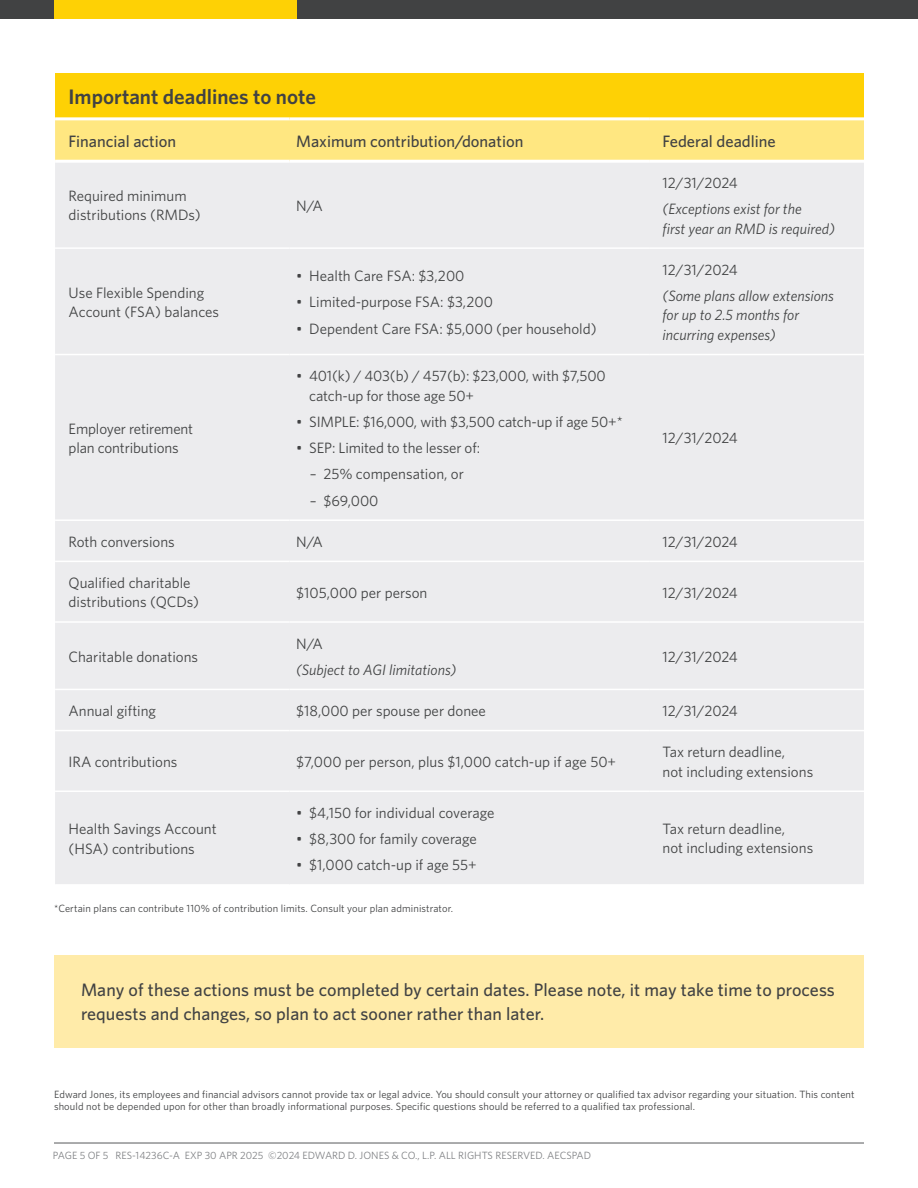
<style>
.page{position:relative;width:918px;height:1188px;background:#fff}
.page>*{position:absolute;margin:0;border:0;box-sizing:border-box;transform-origin:0 0}
.t1{font:600 21px "Whitney";color:#414243}
.Table_Header{font:500 18px/24px "Whitney";letter-spacing:.005em;color:#414243}
.t2{font:500 16.5px "Whitney";color:#414243}
.t3{font:15px/19.5px "Whitney";color:#414243}
.t4{font:italic 15px/19.5px "Whitney";color:#414243}
.Disclaimers{font:10.5px/12px "Whitney";letter-spacing:.01em;color:#414243}
.t5{font:10.5px "Whitney";color:#808285}
.s1{font-style:normal}
</style>
<div class="page">
<hr style="left:54px;top:1143px;width:810px;height:1px;background:#57585a">
<div style="left:0;top:0;width:918px;height:18px;background:#414243"></div>
<div style="left:54px;top:0;width:243px;height:18px;background:#fed105"></div>
<div style="left:54px;top:956px;width:810px;height:92px;background:#ffeba9"></div>
<div style="left:55px;top:73px;width:809px;height:46px;background:#fed105"></div>
<div style="left:55px;top:120px;width:809px;height:40px;background:#ffe781"></div>
<div style="left:55px;top:163px;width:809px;height:721px;background:#ececee"></div>
<hr style="left:55px;top:117px;width:234px;height:3px;background:#fff">
<hr style="left:289px;top:117px;width:360px;height:3px;background:#fff">
<hr style="left:649px;top:117px;width:215px;height:3px;background:#fff">
<hr style="left:55px;top:247px;width:234px;height:2px;background:#fff">
<hr style="left:289px;top:247px;width:360px;height:2px;background:#fff">
<hr style="left:649px;top:247px;width:215px;height:2px;background:#fff">
<hr style="left:55px;top:354px;width:234px;height:1px;background:#fff">
<hr style="left:289px;top:354px;width:360px;height:1px;background:#fff">
<hr style="left:649px;top:354px;width:215px;height:1px;background:#fff">
<hr style="left:55px;top:519px;width:234px;height:2px;background:#fff">
<hr style="left:289px;top:519px;width:360px;height:2px;background:#fff">
<hr style="left:649px;top:519px;width:215px;height:2px;background:#fff">
<hr style="left:55px;top:561px;width:234px;height:1px;background:#fff">
<hr style="left:289px;top:561px;width:360px;height:1px;background:#fff">
<hr style="left:649px;top:561px;width:215px;height:1px;background:#fff">
<hr style="left:55px;top:621px;width:234px;height:2px;background:#fff">
<hr style="left:289px;top:621px;width:360px;height:2px;background:#fff">
<hr style="left:649px;top:621px;width:215px;height:2px;background:#fff">
<hr style="left:55px;top:689px;width:234px;height:1px;background:#fff">
<hr style="left:289px;top:689px;width:360px;height:1px;background:#fff">
<hr style="left:649px;top:689px;width:215px;height:1px;background:#fff">
<hr style="left:55px;top:730px;width:234px;height:1px;background:#fff">
<hr style="left:289px;top:730px;width:360px;height:1px;background:#fff">
<hr style="left:649px;top:730px;width:215px;height:1px;background:#fff">
<hr style="left:55px;top:790px;width:234px;height:2px;background:#fff">
<hr style="left:289px;top:790px;width:360px;height:2px;background:#fff">
<hr style="left:649px;top:790px;width:215px;height:2px;background:#fff">
<p class="t1" style="left:69px;top:83px;width:249px">Important deadlines to note</p>
<p class="t2" style="left:69px;top:130px;width:109px">Financial action</p>
<p class="t2" style="left:296px;top:130px;width:229px">Maximum contribution/donation</p>
<p class="t2" style="left:663px;top:130px;width:115px">Federal deadline</p>
<p class="t3" style="left:69px;top:186px;width:120px">Required minimum</p>
<p class="t3" style="left:69px;top:205px;width:134px">distributions (RMDs)</p>
<p class="t3" style="left:69px;top:282px;width:137px">Use Flexible Spending</p>
<p class="t3" style="left:69px;top:302px;width:152px">Account (FSA) balances</p>
<p class="t3" style="left:69px;top:418px;width:126px">Employer retirement plan contributions</p>
<p class="t3" style="left:296px;top:195px;width:28px">N/A</p>
<p class="t4" style="left:663px;top:169px;width:141px;line-height:26.2px"><span class="s1">12/31/2024 </span>(Exceptions exist for the</p>
<p class="t4" style="left:663px;top:218px;width:174px">first year an RMD is required)</p>
<p class="t3" style="left:296px;top:266px;width:170px">• Health Care FSA: $3,200</p>
<p class="t3" style="left:663px;top:259px;width:77px">12/31/2024</p>
<p class="t3" style="left:296px;top:292px;width:198px">• Limited-purpose FSA: $3,200</p>
<p class="t3" style="left:296px;top:318px;width:302px">• Dependent Care FSA: $5,000 (per household)</p>
<p class="t3" style="left:296px;top:366px;width:311px">• 401(k) / 403(b) / 457(b): $23,000, with $7,500</p>
<p class="t3" style="left:309px;top:385px;width:166px">catch-up for those age 50+</p>
<p class="t3" style="left:296px;top:412px;width:328px">• SIMPLE: $16,000, with $3,500 catch-up if age 50+*</p>
<p class="t3" style="left:296px;top:438px;width:185px">• SEP: Limited to the lesser of:</p>
<p class="t3" style="left:310px;top:464px;width:156px">– 25% compensation, or</p>
<p class="t3" style="left:310px;top:490px;width:70px">– $69,000</p>
<p class="t4" style="left:663px;top:286px;width:173px">(Some plans allow extensions for up to 2.5 months for incurring expenses)</p>
<p class="t3" style="left:663px;top:428px;width:77px">12/31/2024</p>
<p class="t3" style="left:69px;top:531px;width:108px">Roth conversions</p>
<p class="t3" style="left:296px;top:531px;width:28px">N/A</p>
<p class="t3" style="left:663px;top:531px;width:77px">12/31/2024</p>
<p class="t3" style="left:69px;top:573px;width:124px">Qualified charitable</p>
<p class="t3" style="left:296px;top:582px;width:133px">$105,000 per person</p>
<p class="t3" style="left:69px;top:592px;width:132px">distributions (QCDs)</p>
<p class="t3" style="left:663px;top:582px;width:77px">12/31/2024</p>
<p class="t3" style="left:69px;top:646px;width:131px">Charitable donations</p>
<p class="t3" style="left:296px;top:633px;width:28px">N/A</p>
<p class="t4" style="left:296px;top:660px;width:162px">(Subject to AGI limitations)</p>
<p class="t3" style="left:663px;top:646px;width:77px">12/31/2024</p>
<p class="t3" style="left:69px;top:701px;width:89px">Annual gifting</p>
<p class="t3" style="left:296px;top:701px;width:191px">$18,000 per spouse per donee</p>
<p class="t3" style="left:663px;top:701px;width:77px">12/31/2024</p>
<p class="t3" style="left:69px;top:752px;width:110px">IRA contributions</p>
<p class="t3" style="left:296px;top:752px;width:322px">$7,000 per person, plus $1,000 catch-up if age 50+</p>
<p class="t3" style="left:663px;top:742px;width:152px">Tax return deadline,<br>not including extensions</p>
<p class="t3" style="left:296px;top:802px;width:200px">• $4,150 for individual coverage</p>
<p class="t3" style="left:69px;top:819px;width:150px">Health Savings Account</p>
<p class="t3" style="left:663px;top:819px;width:152px">Tax return deadline,<br>not including extensions</p>
<p class="t3" style="left:296px;top:829px;width:182px">• $8,300 for family coverage</p>
<p class="t3" style="left:69px;top:838px;width:128px">(HSA) contributions</p>
<p class="t3" style="left:296px;top:855px;width:182px">• $1,000 catch-up if age 55+</p>
<p class="Disclaimers" style="left:54px;top:902px;width:400px">*Certain plans can contribute 110% of contribution limits. Consult your plan administrator.</p>
<p class="Table_Header" style="left:81px;top:977px;width:755px">Many of these actions must be completed by certain dates. Please note, it may take time to process requests and changes, so plan to act sooner rather than later.</p>
<p class="Disclaimers" style="left:54px;top:1088px;width:802px">Edward Jones, its employees and financial advisors cannot provide tax or legal advice. You should consult your attorney or qualified tax advisor regarding your situation. This content should not be depended upon for other than broadly informational purposes. Specific questions should be referred to a qualified tax professional.</p>
<p class="t5" style="left:53px;top:1148px;width:540px">PAGE 5 OF 5 RES-14236C-A EXP 30 APR 2025 ©2024 EDWARD D. JONES &amp; CO., L.P. ALL RIGHTS RESERVED. AECSPAD</p>
</div>
